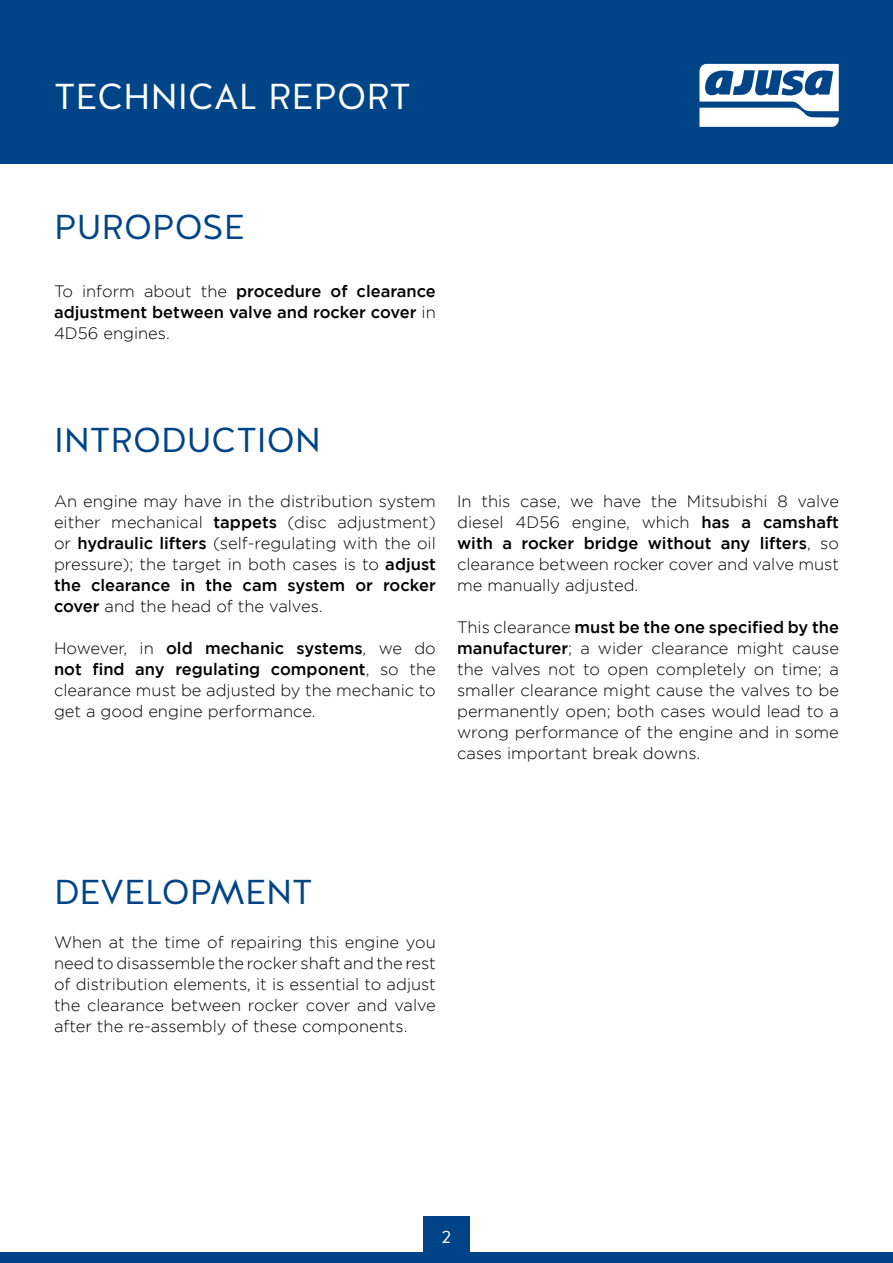
<style>
.page{position:relative;width:893px;height:1263px;background:#fff}
.page>*{position:absolute;margin:0;border:0;box-sizing:border-box;transform-origin:0 0}
.t1{font:36px "Halis GR";color:#fff}
.t2{font:34.5px "Halis GR";color:#048}
.t3{font:18px "Halis GR";color:#fff}
.t4{font:300 16.5px/21px "Gotham";color:#000;text-align:justify}
.t5{font:500 16.5px/21px "Gotham";color:#000;text-align:justify}
.s1{font-weight:300}
.s2{font-weight:500}
</style>
<div class="page">
<div style="left:0;top:0;width:893px;height:163px;background:#048"></div>
<svg style="left:699px;top:64px;width:140px;height:63px"></svg>
<div style="left:0;top:1252px;width:893px;height:11px;background:#048"></div>
<div style="left:423px;top:1216px;width:47px;height:46px;background:#048"></div>
<h1 class="t1" style="left:54px;top:73px;width:358px">TECHNICAL REPORT</h1>
<h2 class="t2" style="left:54px;top:204px;width:192px">PUROPOSE</h2>
<p class="t5" style="left:54px;top:280px;width:383px"><span class="s1">To inform about the</span> procedure of clearance adjustment between valve and rocker cover <span class="s1">in 4D56 engines.</span></p>
<h2 class="t2" style="left:54px;top:418px;width:269px">INTRODUCTION</h2>
<p class="t4" style="left:54px;top:490px;width:383px">An engine may have in the distribution system either mechanical <span class="s2">tappets</span> (disc adjustment) or <span class="s2">hydraulic lifters</span> (self-regulating with the oil pressure); the target in both cases is to <span class="s2">adjust the clearance in the cam system or rocker cover</span> and the head of the valves.</p>
<p class="t4" style="left:54px;top:637px;width:383px">However, in <span class="s2">old mechanic systems</span>, we do <span class="s2">not find any regulating component</span>, so the clearance must be adjusted by the mechanic to get a good engine performance.</p>
<p class="t4" style="left:457px;top:491px;width:383px">In this case, we have the Mitsubishi 8 valve diesel 4D56 engine, which <span class="s2">has a camshaft with a rocker bridge without any lifters</span>, so clearance between rocker cover and valve must me manually adjusted.</p>
<p class="t4" style="left:457px;top:617px;width:383px">This clearance <span class="s2">must be the one specified by the manufacturer</span>; a wider clearance might cause the valves not to open completely on time; a smaller clearance might cause the valves to be permanently open; both cases would lead to a wrong performance of the engine and in some cases important break downs.</p>
<h2 class="t2" style="left:54px;top:869px;width:260px">DEVELOPMENT</h2>
<p class="t4" style="left:54px;top:932px;width:383px">When at the time of repairing this engine you need to disassemble the rocker shaft and the rest of distribution elements, it is essential to adjust the clearance between rocker cover and valve after the re-assembly of these components.</p>
<p class="t3" style="left:442px;top:1225px;width:11px">2</p>
</div>
